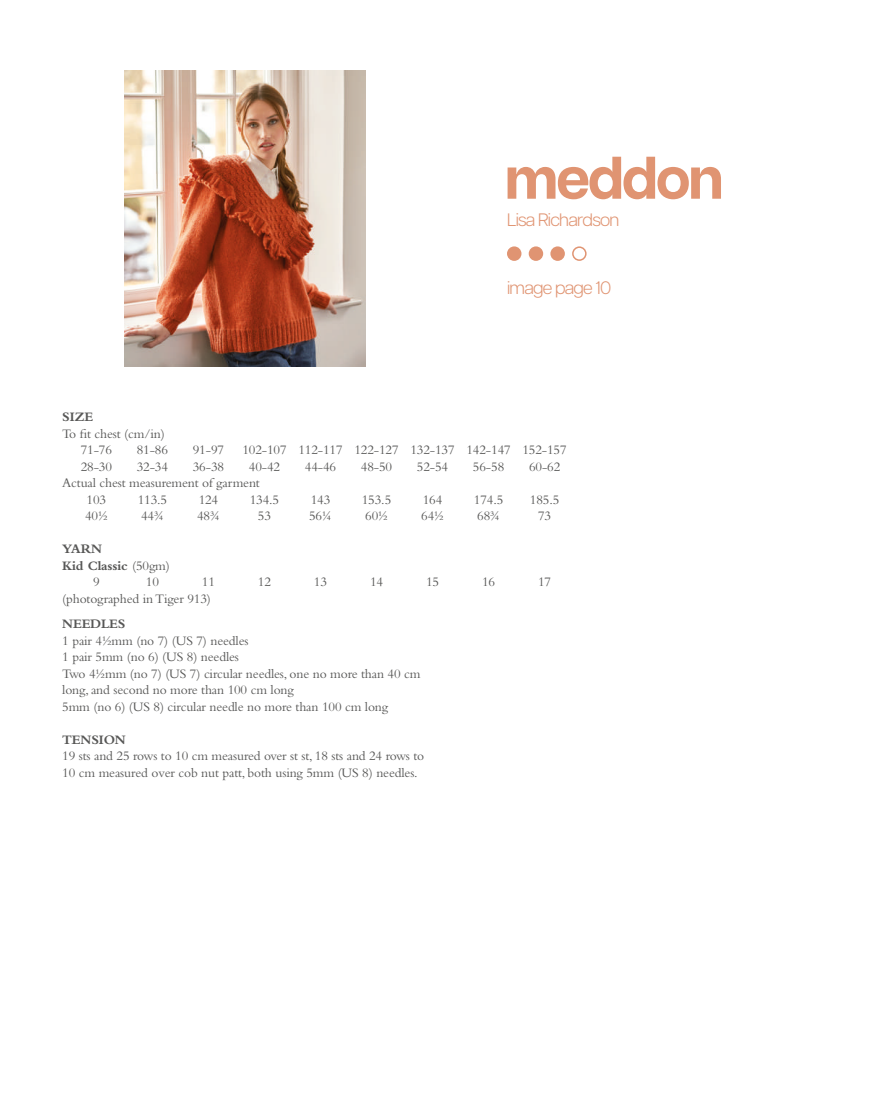
<style>
.page{position:relative;width:891px;height:1105px;background:#fff}
.page>*{position:absolute;margin:0;border:0;box-sizing:border-box;transform-origin:0 0}
.t1{font:700 60px "Articulat CF";letter-spacing:-.04em;color:#e09472}
.t2{font:300 18px "Articulat CF";letter-spacing:-.04em;color:#e09472}
.t3{font:13.5px/16.5px "Bembo Std";letter-spacing:-.01em;color:#575756}
.t4{font:700 13.5px "Bembo Std";letter-spacing:-.01em;color:#575756}
.s1{font-weight:400}
</style>
<div class="page">
<div style="left:507px;top:246px;width:14px;height:15px;background:#e09472;border-radius:50%"></div>
<div style="left:528px;top:246px;width:15px;height:15px;background:#e09472;border-radius:50%"></div>
<div style="left:550px;top:246px;width:14px;height:15px;background:#e09472;border-radius:50%"></div>
<div style="left:572px;top:246px;width:14px;height:15px;border:2px solid #e09472;border-radius:50%"></div>
<img style="left:125px;top:70px;width:241px;height:296px">
<h1 class="t1" style="left:504px;top:133px;width:221px">meddon</h1>
<h2 class="t2" style="left:507px;top:207px;width:114px">Lisa Richardson</h2>
<h2 class="t2" style="left:507px;top:274px;width:106px">image page 10</h2>
<p class="t4" style="left:62px;top:410px;width:32px">SIZE</p>
<p class="t3" style="left:81px;top:425px;width:85px;text-indent:-18px">To fit chest (cm/in)<br>71-76</p>
<p class="t3" style="left:137px;top:442px;width:33px">81-86</p>
<p class="t3" style="left:193px;top:442px;width:33px">91-97</p>
<p class="t3" style="left:242px;top:442px;width:326px">102-107 112-117 122-127 132-137 142-147 152-157</p>
<p class="t3" style="left:81px;top:458px;width:33px">28-30</p>
<p class="t3" style="left:137px;top:458px;width:33px">32-34</p>
<p class="t3" style="left:193px;top:458px;width:33px">36-38</p>
<p class="t3" style="left:249px;top:458px;width:33px">40-42</p>
<p class="t3" style="left:305px;top:458px;width:33px">44-46</p>
<p class="t3" style="left:361px;top:458px;width:33px">48-50</p>
<p class="t3" style="left:417px;top:458px;width:33px">52-54</p>
<p class="t3" style="left:473px;top:458px;width:33px">56-58</p>
<p class="t3" style="left:529px;top:458px;width:33px">60-62</p>
<p class="t3" style="left:87px;top:475px;width:175px;text-indent:-24px">Actual chest measurement of garment<br>103</p>
<p class="t3" style="left:138px;top:491px;width:31px">113.5</p>
<p class="t3" style="left:198px;top:491px;width:21px">124</p>
<p class="t3" style="left:250px;top:491px;width:31px">134.5</p>
<p class="t3" style="left:310px;top:491px;width:21px">143</p>
<p class="t3" style="left:362px;top:491px;width:31px">153.5</p>
<p class="t3" style="left:422px;top:491px;width:21px">164</p>
<p class="t3" style="left:473px;top:491px;width:31px">174.5</p>
<p class="t3" style="left:529px;top:491px;width:31px">185.5</p>
<p class="t3" style="left:85px;top:508px;width:24px">40½</p>
<p class="t3" style="left:141px;top:508px;width:24px">44¾</p>
<p class="t3" style="left:197px;top:508px;width:24px">48¾</p>
<p class="t3" style="left:258px;top:508px;width:15px">53</p>
<p class="t3" style="left:309px;top:508px;width:24px">56¼</p>
<p class="t3" style="left:365px;top:508px;width:24px">60½</p>
<p class="t3" style="left:421px;top:508px;width:24px">64½</p>
<p class="t3" style="left:477px;top:508px;width:24px">68¾</p>
<p class="t3" style="left:538px;top:508px;width:15px">73</p>
<p class="t4" style="left:62px;top:542px;width:41px">YARN</p>
<p class="t4" style="left:62px;top:558px;width:109px">Kid Classic <span class="s1">(50gm)</span></p>
<p class="t3" style="left:93px;top:574px;width:8px">9</p>
<p class="t3" style="left:146px;top:574px;width:15px">10</p>
<p class="t3" style="left:202px;top:574px;width:15px">11</p>
<p class="t3" style="left:258px;top:574px;width:15px">12</p>
<p class="t3" style="left:314px;top:574px;width:15px">13</p>
<p class="t3" style="left:370px;top:574px;width:15px">14</p>
<p class="t3" style="left:426px;top:574px;width:15px">15</p>
<p class="t3" style="left:482px;top:574px;width:15px">16</p>
<p class="t3" style="left:538px;top:574px;width:15px">17</p>
<p class="t3" style="left:62px;top:590px;width:150px">(photographed inTiger 913)</p>
<p class="t4" style="left:62px;top:617px;width:65px">NEEDLES</p>
<p class="t3" style="left:62px;top:632px;width:359px">1 pair 4½mm (no 7) (US 7) needles<br>1 pair 5mm (no 6) (US 8) needles<br>Two 4½mm (no 7) (US 7) circular needles, one no more than 40 cm long, and second no more than 100 cm long<br>5mm (no 6) (US 8) circular needle no more than 100 cm long</p>
<p class="t4" style="left:62px;top:732px;width:65px">TENSION</p>
<p class="t3" style="left:62px;top:748px;width:363px">19 sts and 25 rows to 10 cm measured over st st, 18 sts and 24 rows to<br>10 cm measured over cob nut patt, both using 5mm (US 8) needles.</p>
</div>
